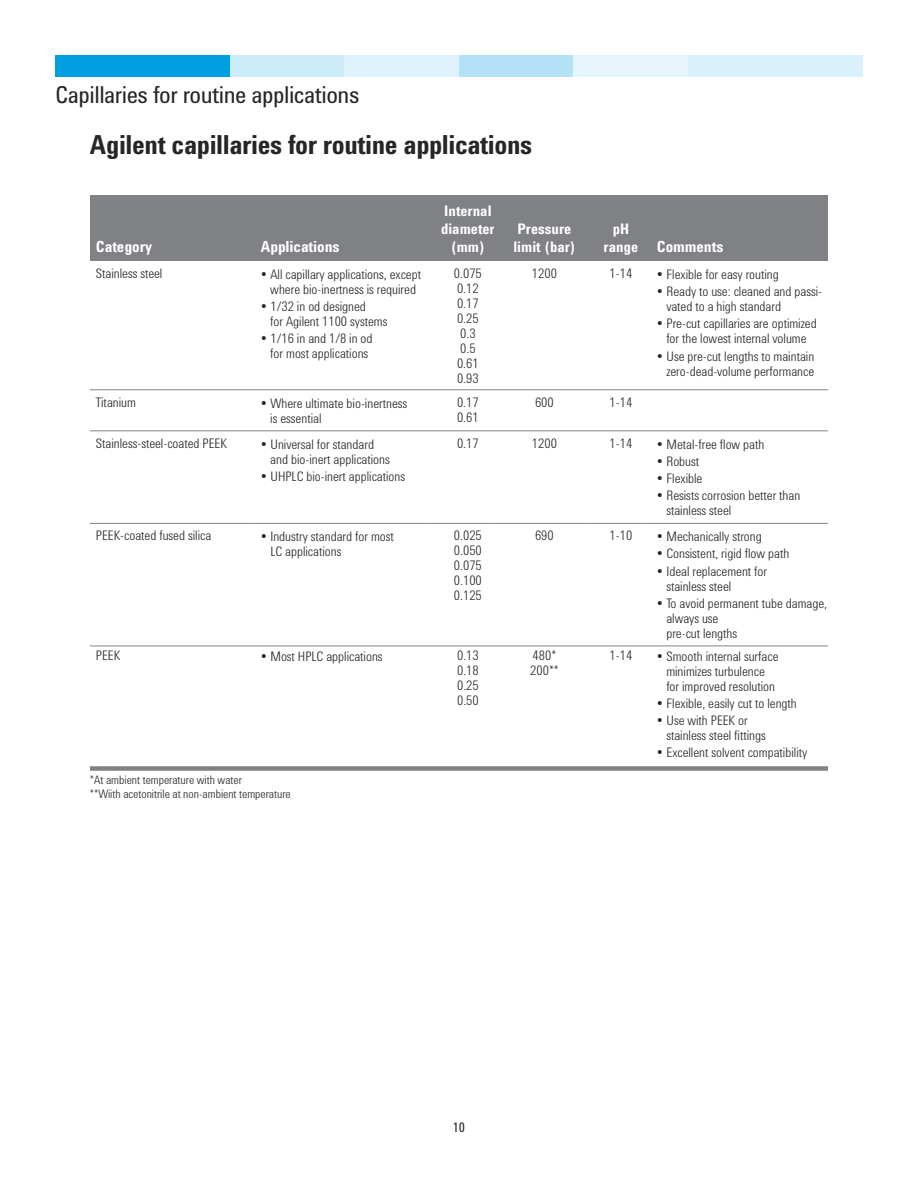
<style>
.page{position:relative;width:918px;height:1188px;background:#fff}
.page>*{position:absolute;margin:0;border:0;box-sizing:border-box;transform-origin:0 0}
.t1{font:700 27px "Agilent Condensed CFF";letter-spacing:-.015em;color:#282526}
.t2{font:24px "Agilent Condensed CFF";letter-spacing:-.02em;color:#282526}
.t3{font:700 15.75px "Agilent Condensed CFF";letter-spacing:-.005em;color:#fff}
.t4{font:700 15px/18px "Agilent Condensed CFF";color:#fff;text-align:center}
.t5{font:300 13.5px/15px "Agilent Condensed CFF";color:#282526}
.t6{font:13.5px "Agilent Condensed CFF";color:#282526}
.t7{font:300 12px/13.2px "Agilent Condensed CFF";color:#282526}
.s1{font-size:15px}
</style>
<div class="page">
<div style="left:230px;top:55px;width:114px;height:21px;background:#ccecf9"></div>
<div style="left:55px;top:55px;width:175px;height:21px;background:#009fe1"></div>
<div style="left:344px;top:55px;width:115px;height:21px;background:#def3fb"></div>
<div style="left:459px;top:55px;width:115px;height:21px;background:#b3e2f6"></div>
<div style="left:574px;top:55px;width:114px;height:21px;background:#e6f5fc"></div>
<div style="left:688px;top:55px;width:175px;height:21px;background:#d9f1fa"></div>
<div style="left:90px;top:196px;width:162px;height:65px;background:#808184"></div>
<div style="left:252px;top:196px;width:180px;height:65px;background:#808184"></div>
<div style="left:432px;top:196px;width:63px;height:65px;background:#808184"></div>
<div style="left:495px;top:196px;width:90px;height:65px;background:#808184"></div>
<div style="left:585px;top:196px;width:63px;height:65px;background:#808184"></div>
<div style="left:648px;top:196px;width:180px;height:65px;background:#808184"></div>
<hr style="left:90px;top:389px;width:162px;height:1px;background:#808184">
<hr style="left:252px;top:389px;width:180px;height:1px;background:#808184">
<hr style="left:432px;top:389px;width:63px;height:1px;background:#808184">
<hr style="left:495px;top:389px;width:90px;height:1px;background:#808184">
<hr style="left:585px;top:389px;width:63px;height:1px;background:#808184">
<hr style="left:648px;top:389px;width:180px;height:1px;background:#808184">
<hr style="left:90px;top:430px;width:162px;height:1px;background:#808184">
<hr style="left:252px;top:430px;width:180px;height:1px;background:#808184">
<hr style="left:432px;top:430px;width:63px;height:1px;background:#808184">
<hr style="left:495px;top:430px;width:90px;height:1px;background:#808184">
<hr style="left:585px;top:430px;width:63px;height:1px;background:#808184">
<hr style="left:648px;top:430px;width:180px;height:1px;background:#808184">
<hr style="left:90px;top:523px;width:162px;height:1px;background:#808184">
<hr style="left:252px;top:523px;width:180px;height:1px;background:#808184">
<hr style="left:432px;top:523px;width:63px;height:1px;background:#808184">
<hr style="left:495px;top:523px;width:90px;height:1px;background:#808184">
<hr style="left:585px;top:523px;width:63px;height:1px;background:#808184">
<hr style="left:648px;top:523px;width:180px;height:1px;background:#808184">
<hr style="left:90px;top:646px;width:162px;height:1px;background:#808184">
<hr style="left:252px;top:646px;width:180px;height:1px;background:#808184">
<hr style="left:432px;top:646px;width:63px;height:1px;background:#808184">
<hr style="left:495px;top:646px;width:90px;height:1px;background:#808184">
<hr style="left:585px;top:646px;width:63px;height:1px;background:#808184">
<hr style="left:648px;top:646px;width:180px;height:1px;background:#808184">
<div style="left:90px;top:766px;width:162px;height:5px;background:#808184"></div>
<div style="left:252px;top:766px;width:180px;height:5px;background:#808184"></div>
<div style="left:432px;top:766px;width:63px;height:5px;background:#808184"></div>
<div style="left:495px;top:766px;width:90px;height:5px;background:#808184"></div>
<div style="left:585px;top:766px;width:63px;height:5px;background:#808184"></div>
<div style="left:648px;top:766px;width:180px;height:5px;background:#808184"></div>
<h2 class="t2" style="left:55px;top:86px;width:306px">Capillaries for routine applications</h2>
<h1 class="t1" style="left:90px;top:135px;width:444px">agilent capillaries for routine applications</h1>
<p class="t3" style="left:96px;top:241px;width:58px">Category</p>
<p class="t3" style="left:261px;top:241px;width:80px">applications</p>
<p class="t5" style="left:96px;top:267px;width:68px">Stainless steel</p>
<p class="t5" style="left:261px;top:268px;width:162px;text-align:center">✓ All capillary applications, except where bio-inertness is required</p>
<p class="t5" style="left:270px;top:300px;width:119px;text-indent:-9px">✓ 1/32 in od designed<br>for Agilent 1100 systems</p>
<p class="t5" style="left:261px;top:332px;width:113px;text-align:center">✓ 1/16 in and 1/8 in od for most applications</p>
<p class="t4" style="left:441px;top:203px;width:55px">internal diameter (mm)</p>
<p class="t4" style="left:513px;top:221px;width:64px;text-align:left">pressure limit (bar)</p>
<p class="t4" style="left:613px;top:221px;width:18px">ph</p>
<p class="t3" style="left:604px;top:241px;width:121px"><span class="s1">range</span> Comments</p>
<p class="t5" style="left:454px;top:267px;width:29px">0.075<br>0.12<br>0.17<br>0.25<br>0.3<br>0.5<br>0.61<br>0.93</p>
<p class="t5" style="left:532px;top:267px;width:27px">1200</p>
<p class="t5" style="left:610px;top:267px;width:24px">1-14</p>
<p class="t5" style="left:657px;top:268px;width:123px">✓ Flexible for easy routing</p>
<p class="t5" style="left:666px;top:285px;width:157px;text-indent:-9px">✓ Ready to use: cleaned and passi&shy;vated to a high standard</p>
<p class="t5" style="left:657px;top:317px;width:161px;text-align:center">✓ Pre-cut capillaries are optimized for the lowest internal volume</p>
<p class="t5" style="left:657px;top:349px;width:159px;text-align:right">✓ Use pre-cut lengths to maintain zero-dead-volume performance</p>
<p class="t5" style="left:96px;top:396px;width:42px">Titanium</p>
<p class="t5" style="left:270px;top:397px;width:138px;text-indent:-9px">✓ Where ultimate bio-inertness is essential</p>
<p class="t5" style="left:457px;top:396px;width:23px">0.17<br>0.61</p>
<p class="t5" style="left:535px;top:396px;width:20px">600</p>
<p class="t5" style="left:610px;top:396px;width:24px">1-14</p>
<p class="t5" style="left:96px;top:437px;width:132px">Stainless-steel-coated PEEK</p>
<p class="t5" style="left:270px;top:438px;width:121px;text-indent:-9px">✓ Universal for standard and bio-inert applications</p>
<p class="t5" style="left:261px;top:470px;width:146px">✓ UHPLC bio-inert applications</p>
<p class="t5" style="left:457px;top:437px;width:23px">0.17</p>
<p class="t5" style="left:532px;top:437px;width:27px">1200</p>
<p class="t5" style="left:610px;top:437px;width:24px">1-14</p>
<p class="t5" style="left:657px;top:438px;width:109px">✓ Metal-free flow path</p>
<p class="t5" style="left:657px;top:455px;width:44px">✓ Robust</p>
<p class="t5" style="left:657px;top:472px;width:47px">✓ Flexible</p>
<p class="t5" style="left:666px;top:489px;width:135px;text-indent:-9px">✓ Resists corrosion better than stainless steel</p>
<p class="t5" style="left:96px;top:529px;width:117px">PEEK-coated fused silica</p>
<p class="t5" style="left:270px;top:530px;width:125px;text-indent:-9px">✓ Industry standard for most<br>LC applications</p>
<p class="t5" style="left:454px;top:529px;width:29px;text-align:justify">0.025<br>0.050<br>0.075<br>0.100<br>0.125</p>
<p class="t5" style="left:535px;top:529px;width:20px">690</p>
<p class="t5" style="left:610px;top:529px;width:24px">1-10</p>
<p class="t5" style="left:657px;top:530px;width:106px">✓ Mechanically strong</p>
<p class="t5" style="left:657px;top:547px;width:134px">✓ Consistent, rigid flow path</p>
<p class="t5" style="left:666px;top:565px;width:102px;text-indent:-9px">✓ Ideal replacement for stainless steel</p>
<p class="t5" style="left:666px;top:597px;width:162px;text-indent:-9px">✓ To avoid permanent tube damage, always use<br>pre-cut lengths</p>
<p class="t5" style="left:96px;top:649px;width:26px">PEEK</p>
<p class="t5" style="left:261px;top:650px;width:123px">✓ Most HPLC applications</p>
<p class="t5" style="left:457px;top:649px;width:23px;text-align:justify">0.13<br>0.18<br>0.25<br>0.50</p>
<p class="t5" style="left:530px;top:649px;width:30px">480*<br>200**</p>
<p class="t5" style="left:610px;top:649px;width:24px">1-14</p>
<p class="t5" style="left:657px;top:650px;width:123px;text-align:center">✓ Smooth internal surface minimizes turbulence<br>for improved resolution</p>
<p class="t5" style="left:657px;top:697px;width:141px">✓ Flexible, easily cut to length</p>
<p class="t5" style="left:666px;top:714px;width:101px;text-indent:-9px">✓ Use with PEEK or stainless steel fittings</p>
<p class="t5" style="left:657px;top:746px;width:152px">✓ Excellent solvent compatibility</p>
<p class="t7" style="left:90px;top:775px;width:202px">*At ambient temperature with water<br>**Wiith acetonitrile at non-ambient temperature</p>
<p class="t6" style="left:453px;top:1123px;width:14px">10</p>
</div>
